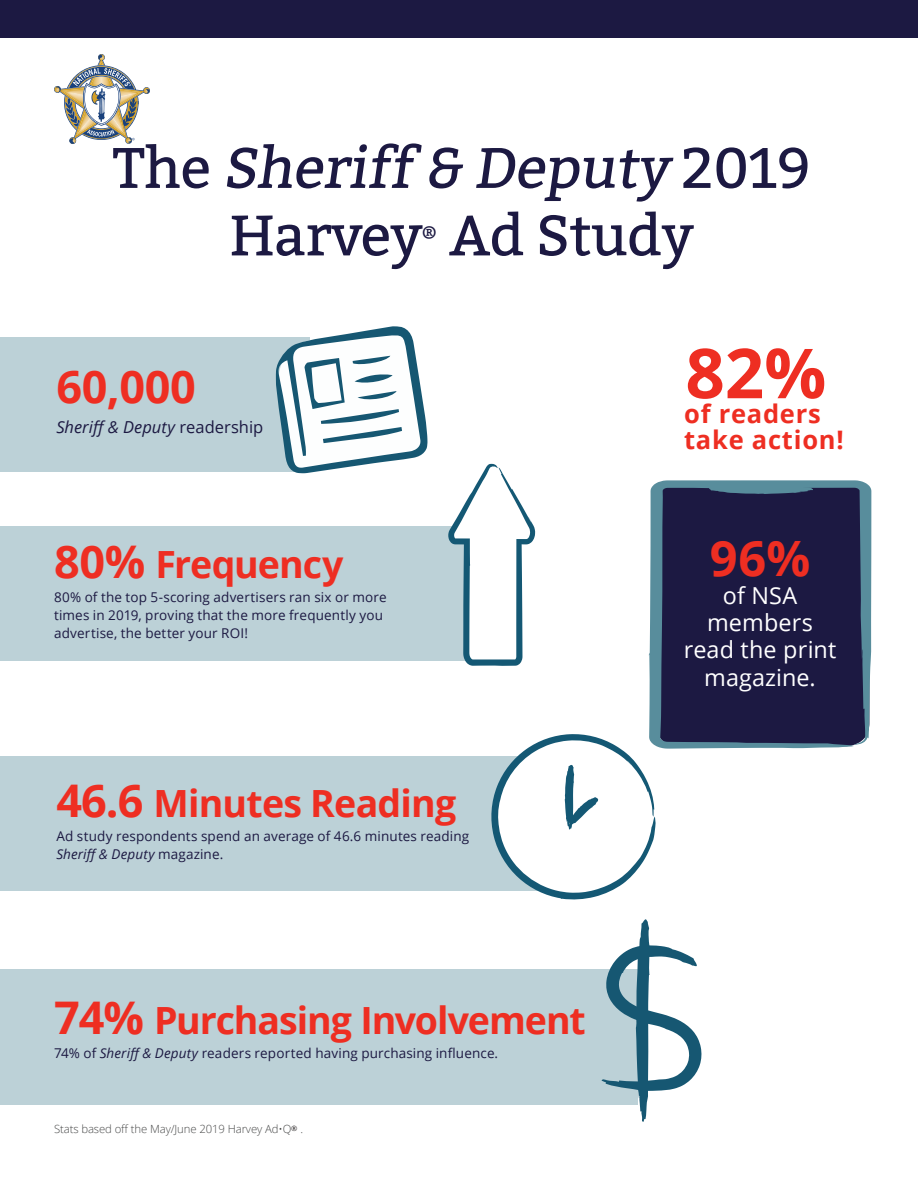
<style>
.page{position:relative;width:918px;height:1188px;background:#fff}
.page>*{position:absolute;margin:0;border:0;box-sizing:border-box;transform-origin:0 0}
.t1{font:700 69px "Open Sans";color:#ee2e22}
.t2{font:57px/67.5px "Bitter";letter-spacing:-.015em;color:#1c1942}
.Circ_BD__s{font:700 48.75px "Open Sans";color:#ee2e22}
.t3{font:700 45px "Open Sans";color:#ee2e22}
.t4{font:700 37.5px "Open Sans";letter-spacing:-.025em;color:#ee2e22}
.t5{font:700 25.5px/25.5px "Open Sans";letter-spacing:.03em;color:#ee2e22}
.Circ_BD__s-2{font:23.4px/27.3px "Open Sans";letter-spacing:.005em;color:#fff;text-align:center}
.t6{font:21px "Bitter";color:#1c1942}
.t7{font:italic 16.5px "Open Sans";color:#1c1942}
.t8{font:13.5px/18px "Open Sans";letter-spacing:.01em;color:#1c1942}
.t9{font:300 11.25px "Open Sans";letter-spacing:-.01em;color:#494a4a}
.s1{font-style:normal}
.s2{font-size:45px}
.s3{font-style:italic}
</style>
<div class="page">
<div style="left:0;top:337px;width:310px;height:135px;background:#bcd1d7"></div>
<div style="left:0;top:526px;width:479px;height:135px;background:#bcd1d7"></div>
<div style="left:0;top:756px;width:544px;height:135px;background:#bcd1d7"></div>
<div style="left:0;top:969px;width:638px;height:135px;background:#bcd1d7"></div>
<div style="left:0;top:0;width:918px;height:38px;background:#1c1942"></div>
<svg style="left:649px;top:480px;width:223px;height:269px;background:#282c51"></svg>
<svg style="left:709px;top:485px;width:104px;height:9px"></svg>
<svg style="left:275px;top:326px;width:153px;height:148px"></svg>
<svg style="left:602px;top:919px;width:99px;height:203px"></svg>
<svg style="left:491px;top:734px;width:165px;height:165px"></svg>
<svg style="left:448px;top:464px;width:87px;height:202px"></svg>
<svg style="left:54px;top:54px;width:96px;height:90px"></svg>
<p class="t2" style="left:230px;top:135px;width:583px;text-indent:-117px">T h e Sheriff &amp; Deputy 2 0 1 9<br>Harvey</p>
<p class="t2" style="left:449px;top:202px;width:247px">Ad Study</p>
<p class="t6" style="left:422px;top:221px;width:17px">®</p>
<p class="t3" style="left:56px;top:355px;width:141px">60,000</p>
<p class="t7" style="left:56px;top:416px;width:208px">Sheriff &amp; Deputy <span class="s1">readership</span></p>
<p class="t4" style="left:54px;top:538px;width:291px"><span class="s2">80%</span> Frequency</p>
<p class="t8" style="left:54px;top:587px;width:334px">80% of the top 5-scoring advertisers ran six or more times in 2019, proving that the more frequently you advertise, the better your ROI!</p>
<p class="t4" style="left:56px;top:777px;width:402px"><span class="s2">46.6</span> Minutes Reading</p>
<p class="t8" style="left:56px;top:827px;width:414px">Ad study respondents spend an average of 46.6 minutes reading<br><span class="s3">Sheriff &amp; Deputy</span> magazine.</p>
<p class="t4" style="left:54px;top:994px;width:533px"><span class="s2">74%</span> Purchasing Involvement</p>
<p class="t8" style="left:54px;top:1044px;width:446px">74% of <span class="s3">Sheriff &amp; Deputy</span> readers reported having purchasing influence.</p>
<p class="t9" style="left:54px;top:1121px;width:251px">Stats based off the May/June 2019 Harvey Ad•Q<sup>®</sup> .</p>
<p class="t1" style="left:685px;top:324px;width:142px">82%</p>
<p class="t5" style="left:684px;top:401px;width:161px">of readers take action!</p>
<p class="Circ_BD__s" style="left:710px;top:524px;width:102px">96%</p>
<p class="Circ_BD__s-2" style="left:684px;top:581px;width:154px">of NSA members read the print magazine.</p>
</div>
